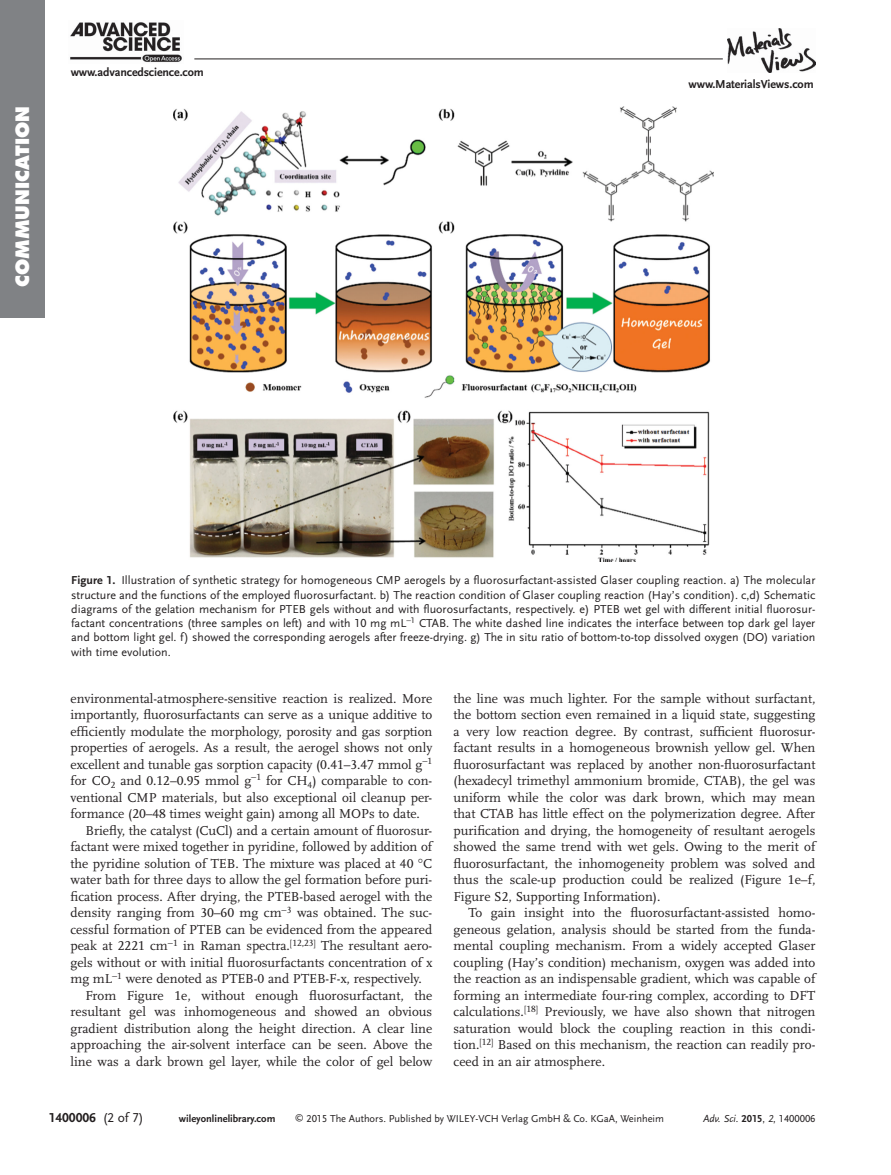
<style>
.page{position:relative;width:891px;height:1175px;background:#fff}
.page>*{position:absolute;margin:0;border:0;box-sizing:border-box;transform-origin:0 0}
.t1{font:800 18px "Futura";letter-spacing:.005em;color:#fff}
.t2{font:13.5px/16.5px "Scala LF";color:#231f20;text-align:justify}
.t3{font:700 13.5px "Scala Sans LF";color:#231f20}
.t4{font:12px/14.2px "Scala Sans LF";color:#231f20;text-align:justify}
.t5{font:700 12px "Scala Sans LF";letter-spacing:-.01em;color:#231f20}
.t6{font:10.5px "Scala Sans LF";color:#231f20}
.t7{font:700 10.5px "Scala Sans LF";color:#231f20}
.t8{font:italic 10.5px "Scala Sans LF";color:#231f20}
.s1{font-weight:700}
.s2{font-weight:400}
.s3{font-size:9px}
.s4{font-weight:700;font-style:normal}
.s5{font-style:normal}
</style>
<div class="page">
<div style="left:0;top:0;width:45px;height:317px;background:#808285"></div>
<img style="left:727px;top:28px;width:88px;height:45px">
<hr style="left:194px;top:59px;width:529px;height:1px;background:#231f20">
<img style="left:70px;top:22px;width:112px;height:40px">
<img style="left:173px;top:107px;width:540px;height:455px">
<h1 class="t1" style="left:15px;top:287px;width:183px;rotate:-90deg">COMMUNICATION</h1>
<p class="t5" style="left:71px;top:66px;width:135px">www.advancedscience.com</p>
<p class="t5" style="left:689px;top:79px;width:127px">www.MaterialsViews.com</p>
<p class="t4" style="left:71px;top:574px;width:746px"><span class="s1">Figure 1.</span> Illustration of synthetic strategy for homogeneous CMP aerogels by a fluorosurfactant-assisted Glaser coupling reaction. a) The molecular structure and the functions of the employed fluorosurfactant. b) The reaction condition of Glaser coupling reaction (Hay’s condition). c,d) Schematic diagrams of the gelation mechanism for PTEB gels without and with fluorosurfactants, respectively. e) PTEB wet gel with different initial fluorosur&shy;factant concentrations (three samples on left) and with 10 mg mL −<sup>1</sup> CTAB. The white dashed line indicates the interface between top dark gel layer and bottom light gel. f) showed the corresponding aerogels after freeze-drying. g) The in situ ratio of bottom-to-top dissolved oxygen (DO) variation with time evolution.</p>
<p class="t2" style="left:71px;top:691px;width:363px">environmental-atmosphere-sensitive reaction is realized. More</p>
<p class="t2" style="left:71px;top:707px;width:363px">importantly, fluorosurfactants can serve as a unique additive to</p>
<p class="t2" style="left:71px;top:724px;width:363px">efficiently modulate the morphology, porosity and gas sorption</p>
<p class="t2" style="left:71px;top:740px;width:363px">properties of aerogels. As a result, the aerogel shows not only</p>
<p class="t2" style="left:71px;top:757px;width:363px">excellent and tunable gas sorption capacity (0.41–3.47 mmol g −<sup>1</sup></p>
<p class="t2" style="left:70px;top:773px;width:363px">for CO <sub>2</sub> and 0.12–0.95 mmol g −<sup>1</sup> for CH <sub>4</sub> ) comparable to con-</p>
<p class="t2" style="left:70px;top:790px;width:363px">ventional CMP materials, but also exceptional oil cleanup per-</p>
<p class="t2" style="left:70px;top:806px;width:351px">formance (20–48 times weight gain) among all MOPs to date.</p>
<p class="t2" style="left:86px;top:823px;width:348px">Briefly, the catalyst (CuCl) and a certain amount of fluorosur-</p>
<p class="t2" style="left:71px;top:839px;width:363px">factant were mixed together in pyridine, followed by addition of</p>
<p class="t2" style="left:71px;top:856px;width:363px">the pyridine solution of TEB. The mixture was placed at 40 C</p>
<p class="t2" style="left:71px;top:872px;width:363px">water bath for three days to allow the gel formation before puri-</p>
<p class="t2" style="left:71px;top:889px;width:363px">fication process. After drying, the PTEB-based aerogel with the</p>
<p class="t2" style="left:71px;top:905px;width:363px">density ranging from 30–60 mg cm −<sup>3</sup> was obtained. The suc-</p>
<p class="t2" style="left:71px;top:922px;width:363px">cessful formation of PTEB can be evidenced from the appeared</p>
<p class="t2" style="left:71px;top:938px;width:363px">peak at 2221 cm −<sup>1</sup> in Raman spectra. <sup>[</sup> <sup>12,23</sup> <sup>]</sup> The resultant aero-</p>
<p class="t2" style="left:71px;top:955px;width:363px">gels without or with initial fluorosurfactants concentration of x</p>
<p class="t2" style="left:71px;top:971px;width:353px">mg mL −<sup>1</sup> were denoted as PTEB-0 and PTEB-F-x, respectively.</p>
<p class="t2" style="left:86px;top:988px;width:348px">From Figure 1 e, without enough fluorosurfactant, the</p>
<p class="t2" style="left:71px;top:1004px;width:363px">resultant gel was inhomogeneous and showed an obvious</p>
<p class="t2" style="left:71px;top:1021px;width:363px">gradient distribution along the height direction. A clear line</p>
<p class="t2" style="left:71px;top:1037px;width:363px">approaching the air-solvent interface can be seen. Above the</p>
<p class="t2" style="left:71px;top:1054px;width:363px">line was a dark brown gel layer, while the color of gel below</p>
<p class="t2" style="left:454px;top:691px;width:363px">the line was much lighter. For the sample without surfactant, the bottom section even remained in a liquid state, suggesting a very low reaction degree. By contrast, sufficient fluorosur&shy;factant results in a homogeneous brownish yellow gel. When fluorosurfactant was replaced by another non-fluorosurfactant (hexadecyl trimethyl ammonium bromide, CTAB), the gel was uniform while the color was dark brown, which may mean that CTAB has little effect on the polymerization degree. After purification and drying, the homogeneity of resultant aerogels showed the same trend with wet gels. Owing to the merit of fluorosurfactant, the inhomogeneity problem was solved and thus the scale-up production could be realized (Figure 1 e–f, Figure S2, Supporting Information).</p>
<p class="t2" style="left:454px;top:905px;width:363px;text-indent:15px">To gain insight into the fluorosurfactant-assisted homo&shy;geneous gelation, analysis should be started from the funda&shy;mental coupling mechanism. From a widely accepted Glaser coupling (Hay’s condition) mechanism, oxygen was added into the reaction as an indispensable gradient, which was capable of forming an intermediate four-ring complex, according to DFT calculations. <sup>[</sup> <sup>18</sup> <sup>]</sup> Previously, we have also shown that nitrogen saturation would block the coupling reaction in this condi&shy;tion. <sup>[</sup> <sup>12</sup> <sup>]</sup> Based on this mechanism, the reaction can readily pro&shy;ceed in an air atmosphere.</p>
<p class="t3" style="left:49px;top:1111px;width:97px">1400006 <span class="s2">(2 of 7)</span></p>
<p class="t7" style="left:179px;top:1114px;width:98px">wileyonlinelibrary.com</p>
<p class="t6" style="left:295px;top:1113px;width:371px"><span class="s3">©</span> 2015 The Authors. Published by WILEY-VCH Verlag GmbH &amp; Co. KGaA, Weinheim</p>
<p class="t8" style="left:703px;top:1114px;width:114px">Adv. Sci. <span class="s4">2015</span><span class="s5">,</span> 2<span class="s5">, 1400006</span></p>
</div>
